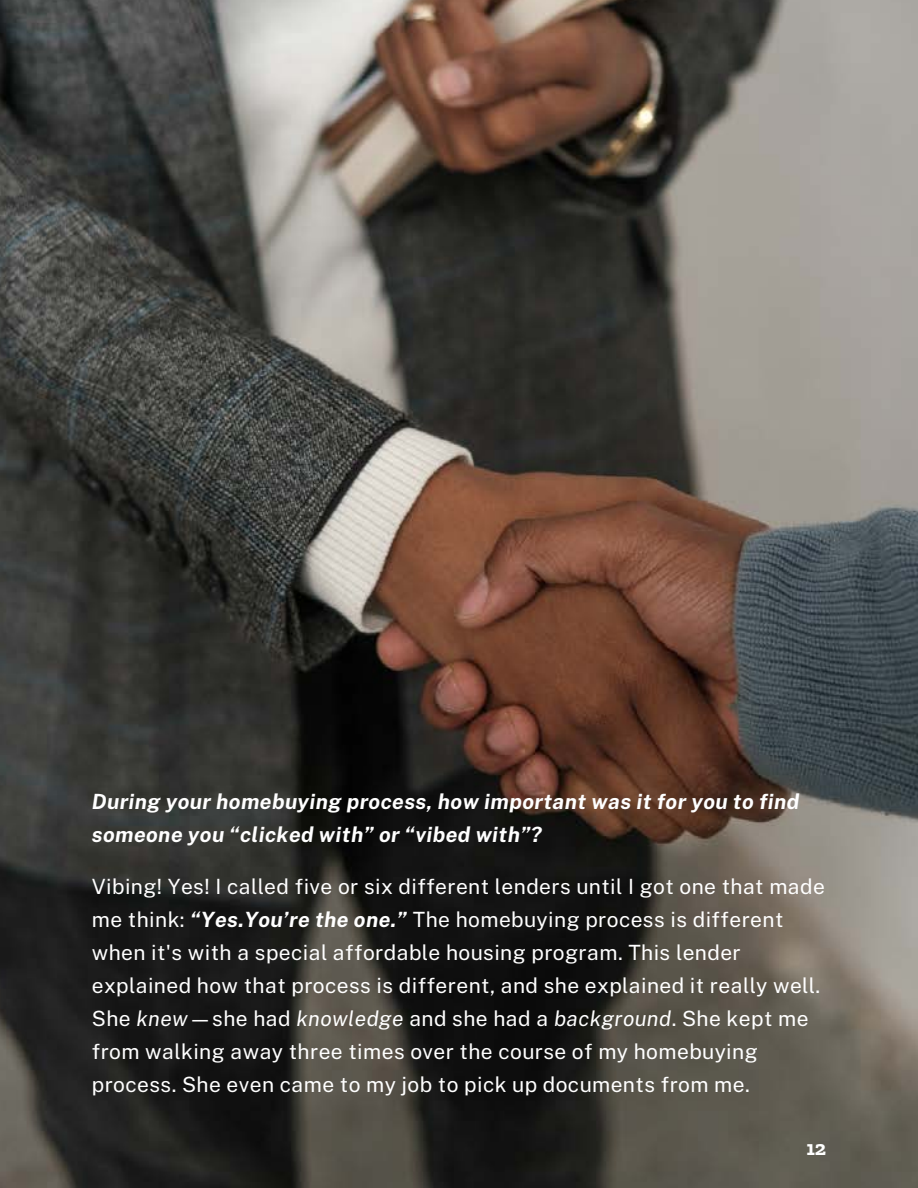
<style>
.page{position:relative;width:918px;height:1188px;background:#fff}
.page>*{position:absolute;margin:0;border:0;box-sizing:border-box;transform-origin:0 0}
.t1{font:21px/33px "Public Sans";letter-spacing:.02em;color:#fff}
.t2{font:italic 700 21px/33px "Public Sans";letter-spacing:.02em;color:#fff}
.t3{font:700 21px "Zilla Slab";color:#fff}
.s1{font-weight:700;font-style:italic}
.s2{font-style:italic}
</style>
<div class="page">
<img style="left:0;top:0;width:918px;height:1188px">
<p class="t2" style="left:92px;top:784px;width:709px">During your homebuying process, how important was it for you to find someone you “clicked with” or “vibed with”?</p>
<p class="t1" style="left:92px;top:869px;width:735px">Vibing! Yes! I called five or six different lenders until I got one that made me think: <span class="s1">“Yes.You’re the one.”</span> The homebuying process is different when it's with a special affordable housing program. This lender explained how that process is different, and she explained it really well.<br>She <span class="s2">knew</span>—she had <span class="s2">knowledge</span> and she had a <span class="s2">background</span>. She kept me from walking away three times over the course of my homebuying process. She even came to my job to pick up documents from me.</p>
<p class="t3" style="left:806px;top:1135px;width:21px">12</p>
</div>
